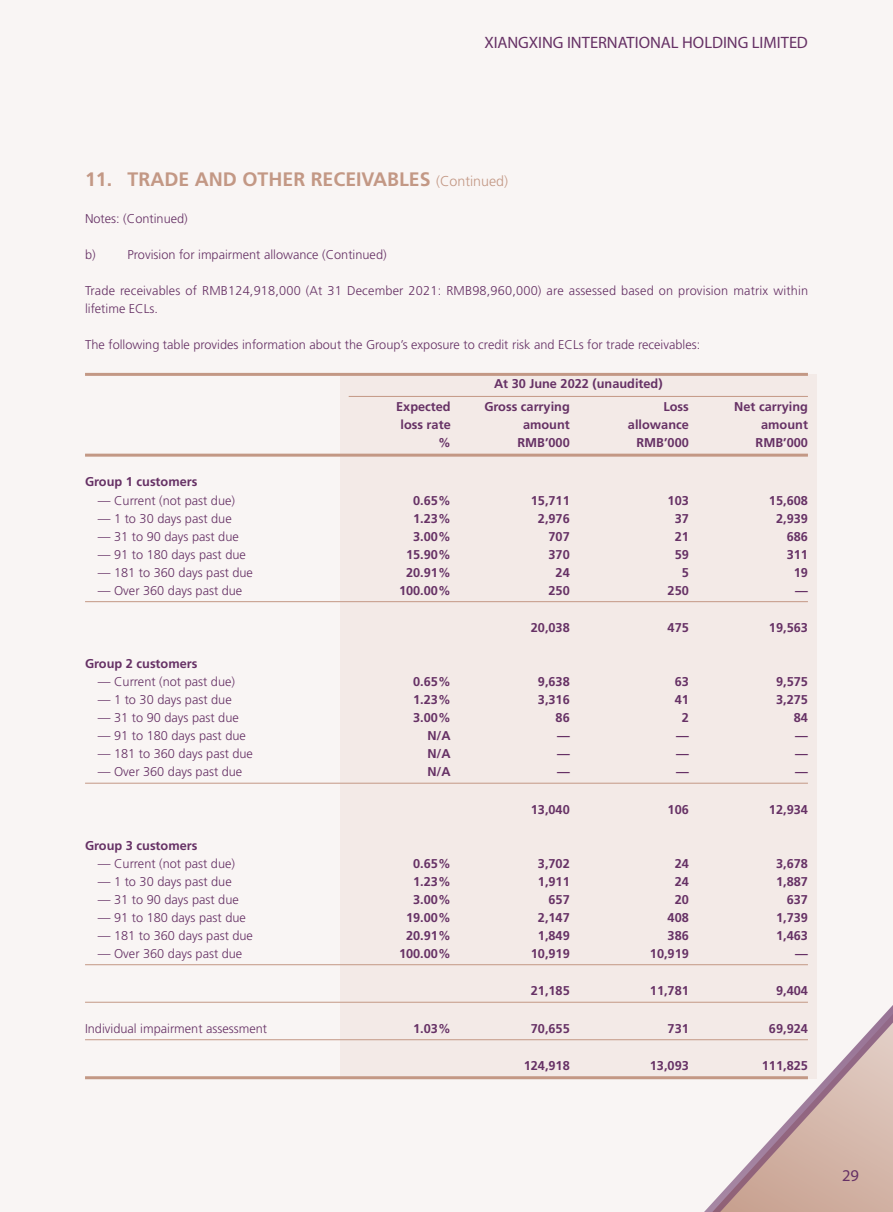
<style>
.page{position:relative;width:893px;height:1212px;background:#f9f5f4}
.page>*{position:absolute;margin:0;border:0;box-sizing:border-box;transform-origin:0 0}
.t1{font:700 19.5px "Frutiger LT Std";color:#c39885}
.t2{font:16.5px "Myriad Pro";letter-spacing:-.005em;color:#663165}
.t3{font:300 12.75px/18px "Frutiger LT Std";color:#663165}
.t4{font:700 12.75px "Frutiger LT Std";color:#663165}
.s1{font-weight:300;font-size:14.25px}
</style>
<div class="page">
<svg style="left:666px;top:969px;width:227px;height:243px"></svg>
<div style="left:340px;top:375px;width:476px;height:704px;background:#f3eae7"></div>
<hr style="left:85px;top:373px;width:723px;height:3px;background:#c39885">
<hr style="left:85px;top:454px;width:723px;height:3px;background:#c39885">
<hr style="left:85px;top:601px;width:723px;height:1px;background:#c39885">
<hr style="left:85px;top:783px;width:723px;height:1px;background:#c39885">
<hr style="left:85px;top:964px;width:723px;height:1px;background:#c39885">
<hr style="left:85px;top:1002px;width:723px;height:1px;background:#c39885">
<hr style="left:85px;top:1039px;width:723px;height:1px;background:#c39885">
<hr style="left:85px;top:1076px;width:723px;height:3px;background:#c39885">
<hr style="left:349px;top:396px;width:459px;height:1px;background:#c39885">
<p class="t2" style="left:484px;top:32px;width:325px">XIANGXING INTERNATIONAL HOLDING LIMITED</p>
<h1 class="t1" style="left:85px;top:168px;width:425px">11. TRADE AND OTHER RECEIVABLES <span class="s1">(Continued)</span></h1>
<p class="t3" style="left:85px;top:209px;width:104px">Notes: (Continued)</p>
<p class="t3" style="left:85px;top:245px;width:12px">b)</p>
<p class="t3" style="left:128px;top:245px;width:261px">Provision for impairment allowance (Continued)</p>
<p class="t3" style="left:85px;top:281px;width:725px">Trade receivables of RMB124,918,000 (At 31 December 2021: RMB98,960,000) are assessed based on provision matrix within lifetime ECLs.</p>
<p class="t3" style="left:85px;top:335px;width:617px">The following table provides information about the Group’s exposure to credit risk and ECLs for trade receivables:</p>
<p class="t4" style="left:494px;top:376px;width:170px">At 30 June 2022 (unaudited)</p>
<p class="t4" style="left:396px;top:399px;width:56px">Expected</p>
<p class="t4" style="left:484px;top:399px;width:87px">Gross carrying</p>
<p class="t4" style="left:663px;top:399px;width:27px">Loss</p>
<p class="t4" style="left:734px;top:399px;width:75px">Net carrying</p>
<p class="t4" style="left:400px;top:417px;width:52px">loss rate</p>
<p class="t4" style="left:523px;top:417px;width:48px">amount</p>
<p class="t4" style="left:628px;top:417px;width:62px">allowance</p>
<p class="t4" style="left:761px;top:417px;width:48px">amount</p>
<p class="t4" style="left:438px;top:435px;width:14px">%</p>
<p class="t4" style="left:517px;top:435px;width:54px">RMB’000</p>
<p class="t4" style="left:636px;top:435px;width:54px">RMB’000</p>
<p class="t4" style="left:755px;top:435px;width:54px">RMB’000</p>
<p class="t4" style="left:85px;top:475px;width:114px">Group 1 customers</p>
<p class="t3" style="left:98px;top:491px;width:139px">— Current (not past due)</p>
<p class="t4" style="left:413px;top:493px;width:39px">0.65%</p>
<p class="t4" style="left:531px;top:493px;width:40px">15,711</p>
<p class="t4" style="left:668px;top:493px;width:23px">103</p>
<p class="t4" style="left:769px;top:493px;width:40px">15,608</p>
<p class="t3" style="left:98px;top:509px;width:135px">— 1 to 30 days past due</p>
<p class="t4" style="left:413px;top:511px;width:39px">1.23%</p>
<p class="t4" style="left:538px;top:511px;width:33px">2,976</p>
<p class="t4" style="left:675px;top:511px;width:16px">37</p>
<p class="t4" style="left:776px;top:511px;width:33px">2,939</p>
<p class="t3" style="left:98px;top:527px;width:143px">— 31 to 90 days past due</p>
<p class="t4" style="left:413px;top:529px;width:39px">3.00%</p>
<p class="t4" style="left:549px;top:529px;width:23px">707</p>
<p class="t4" style="left:675px;top:529px;width:16px">21</p>
<p class="t4" style="left:787px;top:529px;width:23px">686</p>
<p class="t3" style="left:98px;top:545px;width:150px">— 91 to 180 days past due</p>
<p class="t4" style="left:406px;top:547px;width:46px">15.90%</p>
<p class="t4" style="left:549px;top:547px;width:23px">370</p>
<p class="t4" style="left:675px;top:547px;width:16px">59</p>
<p class="t4" style="left:787px;top:547px;width:23px">311</p>
<p class="t3" style="left:98px;top:563px;width:157px">— 181 to 360 days past due</p>
<p class="t4" style="left:406px;top:565px;width:46px">20.91%</p>
<p class="t4" style="left:556px;top:565px;width:16px">24</p>
<p class="t4" style="left:682px;top:565px;width:9px">5</p>
<p class="t4" style="left:794px;top:565px;width:16px">19</p>
<p class="t3" style="left:98px;top:581px;width:146px">— Over 360 days past due</p>
<p class="t4" style="left:399px;top:583px;width:53px">100.00%</p>
<p class="t4" style="left:549px;top:583px;width:23px">250</p>
<p class="t4" style="left:668px;top:583px;width:23px">250</p>
<p class="t4" style="left:795px;top:583px;width:14px">—</p>
<p class="t4" style="left:531px;top:620px;width:40px">20,038</p>
<p class="t4" style="left:668px;top:620px;width:23px">475</p>
<p class="t4" style="left:769px;top:620px;width:40px">19,563</p>
<p class="t4" style="left:85px;top:656px;width:114px">Group 2 customers</p>
<p class="t3" style="left:98px;top:673px;width:139px">— Current (not past due)</p>
<p class="t4" style="left:413px;top:674px;width:39px">0.65%</p>
<p class="t4" style="left:538px;top:674px;width:33px">9,638</p>
<p class="t4" style="left:675px;top:674px;width:16px">63</p>
<p class="t4" style="left:776px;top:674px;width:33px">9,575</p>
<p class="t3" style="left:98px;top:691px;width:135px">— 1 to 30 days past due</p>
<p class="t4" style="left:413px;top:692px;width:39px">1.23%</p>
<p class="t4" style="left:538px;top:692px;width:33px">3,316</p>
<p class="t4" style="left:675px;top:692px;width:16px">41</p>
<p class="t4" style="left:776px;top:692px;width:33px">3,275</p>
<p class="t3" style="left:98px;top:709px;width:143px">— 31 to 90 days past due</p>
<p class="t4" style="left:413px;top:710px;width:39px">3.00%</p>
<p class="t4" style="left:556px;top:710px;width:16px">86</p>
<p class="t4" style="left:682px;top:710px;width:9px">2</p>
<p class="t4" style="left:794px;top:710px;width:16px">84</p>
<p class="t3" style="left:98px;top:727px;width:150px">— 91 to 180 days past due</p>
<p class="t4" style="left:427px;top:728px;width:25px">N/A</p>
<p class="t4" style="left:557px;top:728px;width:14px">—</p>
<p class="t4" style="left:676px;top:728px;width:14px">—</p>
<p class="t4" style="left:795px;top:728px;width:14px">—</p>
<p class="t3" style="left:98px;top:745px;width:157px">— 181 to 360 days past due</p>
<p class="t4" style="left:427px;top:746px;width:25px">N/A</p>
<p class="t4" style="left:557px;top:746px;width:14px">—</p>
<p class="t4" style="left:676px;top:746px;width:14px">—</p>
<p class="t4" style="left:795px;top:746px;width:14px">—</p>
<p class="t3" style="left:98px;top:763px;width:146px">— Over 360 days past due</p>
<p class="t4" style="left:427px;top:764px;width:25px">N/A</p>
<p class="t4" style="left:557px;top:764px;width:14px">—</p>
<p class="t4" style="left:676px;top:764px;width:14px">—</p>
<p class="t4" style="left:795px;top:764px;width:14px">—</p>
<p class="t4" style="left:531px;top:802px;width:40px">13,040</p>
<p class="t4" style="left:668px;top:802px;width:23px">106</p>
<p class="t4" style="left:769px;top:802px;width:40px">12,934</p>
<p class="t4" style="left:85px;top:838px;width:114px">Group 3 customers</p>
<p class="t3" style="left:98px;top:854px;width:139px">— Current (not past due)</p>
<p class="t4" style="left:413px;top:856px;width:39px">0.65%</p>
<p class="t4" style="left:538px;top:856px;width:33px">3,702</p>
<p class="t4" style="left:675px;top:856px;width:16px">24</p>
<p class="t4" style="left:776px;top:856px;width:33px">3,678</p>
<p class="t3" style="left:98px;top:872px;width:135px">— 1 to 30 days past due</p>
<p class="t4" style="left:413px;top:874px;width:39px">1.23%</p>
<p class="t4" style="left:538px;top:874px;width:33px">1,911</p>
<p class="t4" style="left:675px;top:874px;width:16px">24</p>
<p class="t4" style="left:776px;top:874px;width:33px">1,887</p>
<p class="t3" style="left:98px;top:890px;width:143px">— 31 to 90 days past due</p>
<p class="t4" style="left:413px;top:892px;width:39px">3.00%</p>
<p class="t4" style="left:549px;top:892px;width:23px">657</p>
<p class="t4" style="left:675px;top:892px;width:16px">20</p>
<p class="t4" style="left:787px;top:892px;width:23px">637</p>
<p class="t3" style="left:98px;top:908px;width:150px">— 91 to 180 days past due</p>
<p class="t4" style="left:406px;top:910px;width:46px">19.00%</p>
<p class="t4" style="left:538px;top:910px;width:33px">2,147</p>
<p class="t4" style="left:668px;top:910px;width:23px">408</p>
<p class="t4" style="left:776px;top:910px;width:33px">1,739</p>
<p class="t3" style="left:98px;top:926px;width:157px">— 181 to 360 days past due</p>
<p class="t4" style="left:406px;top:928px;width:46px">20.91%</p>
<p class="t4" style="left:538px;top:928px;width:33px">1,849</p>
<p class="t4" style="left:668px;top:928px;width:23px">386</p>
<p class="t4" style="left:776px;top:928px;width:33px">1,463</p>
<p class="t3" style="left:98px;top:944px;width:146px">— Over 360 days past due</p>
<p class="t4" style="left:399px;top:946px;width:53px">100.00%</p>
<p class="t4" style="left:531px;top:946px;width:40px">10,919</p>
<p class="t4" style="left:650px;top:946px;width:40px">10,919</p>
<p class="t4" style="left:795px;top:946px;width:14px">—</p>
<p class="t4" style="left:531px;top:983px;width:40px">21,185</p>
<p class="t4" style="left:650px;top:983px;width:40px">11,781</p>
<p class="t4" style="left:776px;top:983px;width:33px">9,404</p>
<p class="t3" style="left:85px;top:1019px;width:184px">Individual impairment assessment</p>
<p class="t4" style="left:413px;top:1021px;width:39px">1.03%</p>
<p class="t4" style="left:531px;top:1021px;width:40px">70,655</p>
<p class="t4" style="left:668px;top:1021px;width:23px">731</p>
<p class="t4" style="left:769px;top:1021px;width:40px">69,924</p>
<p class="t4" style="left:524px;top:1058px;width:48px">124,918</p>
<p class="t4" style="left:650px;top:1058px;width:40px">13,093</p>
<p class="t4" style="left:762px;top:1058px;width:48px">111,825</p>
<p class="t2" style="left:842px;top:1166px;width:18px">29</p>
</div>
